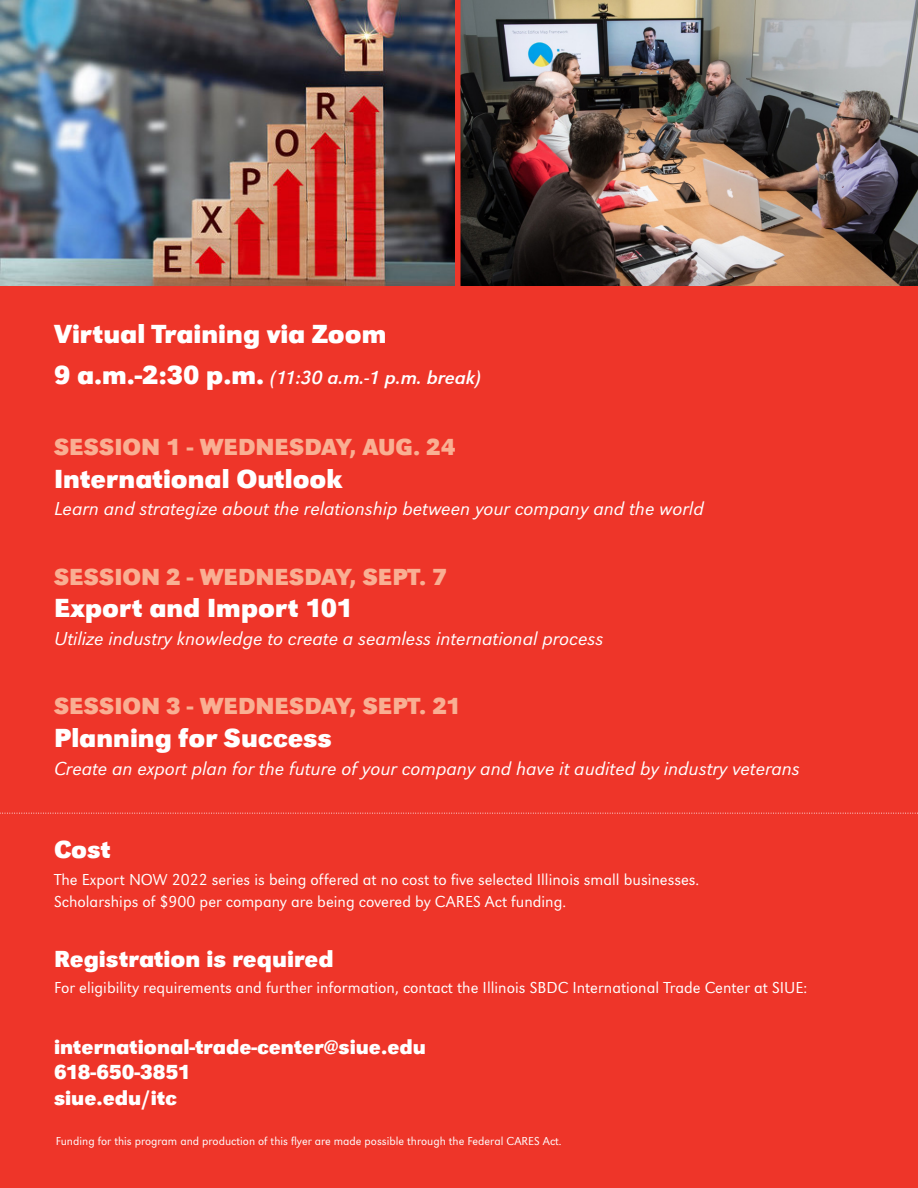
<style>
.page{position:relative;width:918px;height:1188px;background:#ee3529}
.page>*{position:absolute;margin:0;border:0;box-sizing:border-box;transform-origin:0 0}
.t1{font:700 27px "URW Grotesk T";color:#fff}
.t2{font:700 25.5px "URW Grotesk T";color:#fff}
.t3{font:700 24px "URW Grotesk T";color:#f9af93}
.t4{font:700 24px "URW Grotesk T";color:#fff}
.t5{font:700 21px/25.5px "URW Grotesk T";color:#fff}
.t6{font:italic 300 19.5px "URW Grotesk T";color:#fff}
.t7{font:italic 19.5px "URW Grotesk T";color:#fff}
.t8{font:300 16.5px/21.6px "URW Grotesk T";color:#fff}
.t9{font:300 12px "URW Grotesk T";color:#fff}
.s1{font-weight:700;font-style:normal;font-size:27px}
</style>
<div class="page">
<svg style="left:0;top:813px;width:918px;height:1px"></svg>
<img style="left:0;top:0;width:455px;height:285px">
<img style="left:460px;top:0;width:458px;height:285px">
<p class="t1" style="left:54px;top:318px;width:334px">Virtual Training via Zoom</p>
<p class="t7" style="left:54px;top:366px;width:428px"><span class="s1">9 a.m.-2:30 p.m.</span> (11:30 a.m.-1 p.m. break)</p>
<p class="t3" style="left:54px;top:433px;width:403px">SESSION 1 - WEDNESDAY, AUG. 24</p>
<p class="t1" style="left:54px;top:463px;width:290px">International Outlook</p>
<p class="t6" style="left:54px;top:498px;width:651px">Learn and strategize about the relationship between your company and the world</p>
<p class="t3" style="left:54px;top:563px;width:394px">SESSION 2 - WEDNESDAY, SEPT. 7</p>
<p class="t1" style="left:54px;top:593px;width:300px">Export and Import 101</p>
<p class="t6" style="left:54px;top:627px;width:551px">Utilize industry knowledge to create a seamless international process</p>
<p class="t3" style="left:54px;top:693px;width:408px">SESSION 3 - WEDNESDAY, SEPT. 21</p>
<p class="t1" style="left:54px;top:722px;width:279px">Planning for Success</p>
<p class="t6" style="left:54px;top:757px;width:747px">Create an export plan for the future of your company and have it audited by industry veterans</p>
<p class="t2" style="left:54px;top:835px;width:58px">Cost</p>
<p class="t8" style="left:54px;top:868px;width:647px">The Export NOW 2022 series is being offered at no cost to five selected Illinois small businesses.<br>Scholarships of $900 per company are being covered by CARES Act funding.</p>
<p class="t4" style="left:54px;top:945px;width:281px">Registration is required</p>
<p class="t8" style="left:54px;top:977px;width:755px">For eligibility requirements and further information, contact the Illinois SBDC International Trade Center at SIUE:</p>
<p class="t5" style="left:54px;top:1034px;width:373px">international-trade-center@siue.edu<br>618-650-3851<br>siue.edu/itc</p>
<p class="t9" style="left:56px;top:1134px;width:507px">Funding for this program and production of this flyer are made possible through the Federal CARES Act.</p>
</div>
